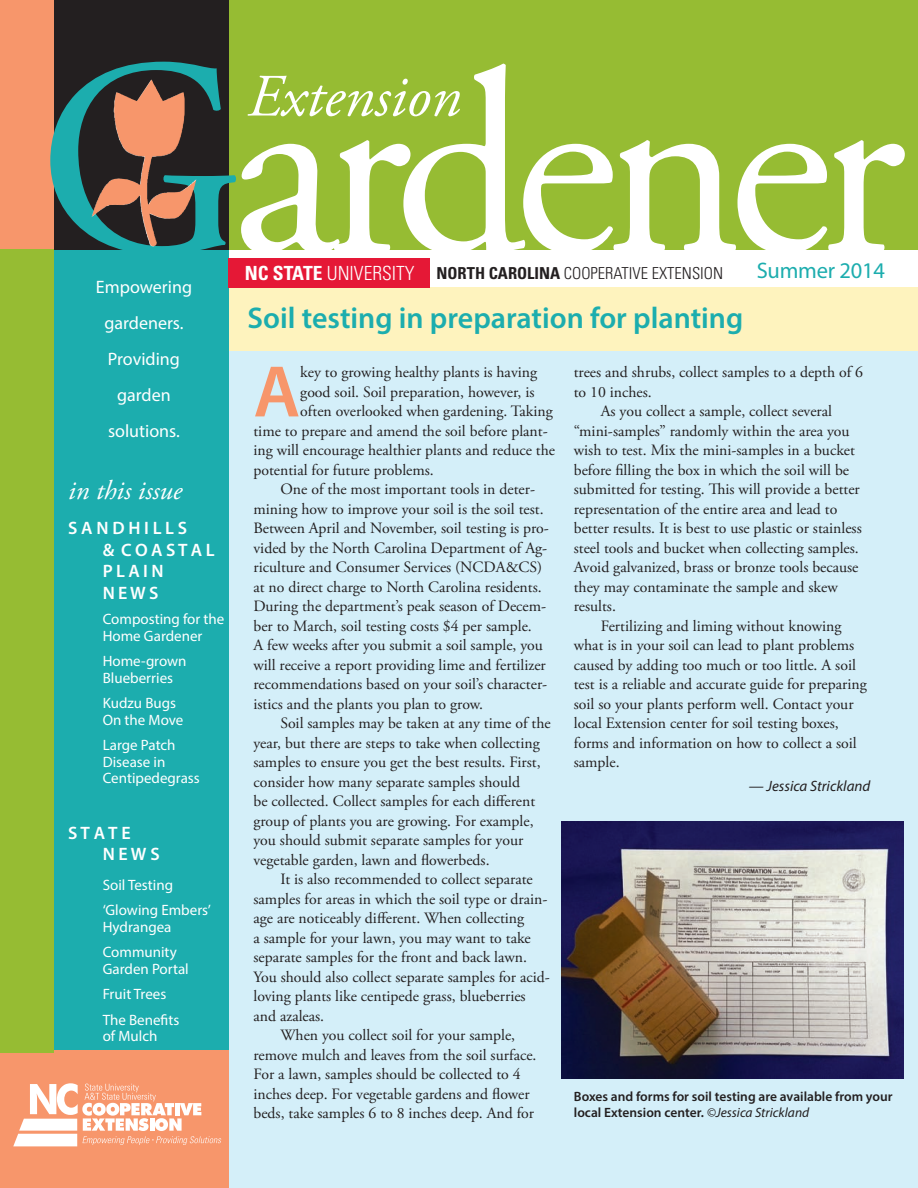
<style>
.page{position:relative;width:918px;height:1188px;background:#fff}
.page>*{position:absolute;margin:0;border:0;box-sizing:border-box;transform-origin:0 0}
.t1{font:261px "Adobe Garamond Pro";letter-spacing:-.05em;color:#fff}
.Body_Text{font:600 73.65px "Myriad Pro";color:#f7966b}
.t2{font:italic 60px "Adobe Garamond Pro";color:#fff}
.t3{font:600 30px "Myriad Pro";color:#1cadae}
.t4{font:italic 27px "Adobe Garamond Pro";color:#fff}
.t5{font:22.5px "Myriad Pro";letter-spacing:-.01em;color:#1cadae}
.t6{font:300 condensed 19.5px "Univers";color:#fff}
.t7{font:18px/36px "Myriad Pro";color:#fff;text-align:center}
.t8{font:600 18px "Myriad Pro";color:#fff}
.t9{font:300 condensed 16.5px "Univers";color:#231f20}
.Body_Text-2{font:15.75px/19.5px "Adobe Garamond Pro";color:#231f20}
.t10{font:15px/16.5px "Myriad Pro";color:#fff}
.Byline{font:italic 15px "Myriad Pro";color:#231f20}
.Cutline{font:600 13.5px/16.5px "Myriad Pro";color:#231f20}
.s1{font-size:279px;color:#1cadae}
.s2{font-weight:700}
.s3{font-weight:400;font-style:italic}
</style>
<div class="page">
<div style="left:54px;top:250px;width:176px;height:803px;background:#1cadae"></div>
<div style="left:0;top:1050px;width:230px;height:138px;background:#f7966b"></div>
<div style="left:0;top:0;width:54px;height:252px;background:#f7966b"></div>
<div style="left:54px;top:0;width:176px;height:250px;background:#231f20"></div>
<div style="left:230px;top:0;width:688px;height:252px;background:#96bc33"></div>
<div style="left:230px;top:351px;width:688px;height:837px;background:#d4eff9"></div>
<div style="left:230px;top:287px;width:688px;height:64px;background:#fef3be"></div>
<img style="left:92px;top:92px;width:60px;height:155px">
<div style="left:0;top:250px;width:54px;height:803px;background:#96bc33"></div>
<div style="left:230px;top:250px;width:688px;height:37px;background:#fff"></div>
<div style="left:228px;top:258px;width:202px;height:30px;background:#e51836"></div>
<svg style="left:13px;top:1083px;width:208px;height:63px"></svg>
<img style="left:562px;top:821px;width:342px;height:257px">
<p class="t1" style="left:38px;top:11px;width:869px"><span class="s1">G</span>ardener</p>
<p class="t2" style="left:248px;top:60px;width:215px">Extension</p>
<p class="t7" style="left:96px;top:268px;width:98px">Empowering gardeners.<br>Providing garden</p>
<p class="t7" style="left:108px;top:412px;width:73px">solutions.</p>
<p class="t4" style="left:68px;top:474px;width:115px">in this issue</p>
<p class="t8" style="left:68px;top:517px;width:120px">S A N D H I L L S</p>
<p class="t8" style="left:103px;top:538px;width:113px">&amp; C O A S T A L</p>
<p class="t8" style="left:103px;top:560px;width:62px">P L A I N</p>
<p class="t8" style="left:103px;top:581px;width:57px">N E W S</p>
<p class="t10" style="left:103px;top:611px;width:123px">Composting for the<br>Home Gardener</p>
<p class="t10" style="left:103px;top:653px;width:85px">Home-grown<br>Blueberries</p>
<p class="t10" style="left:103px;top:695px;width:82px">Kudzu Bugs<br>On the Move</p>
<p class="t10" style="left:103px;top:737px;width:99px">Large Patch<br>Disease in<br>Centipedegrass</p>
<p class="t8" style="left:68px;top:821px;width:64px">S T A T E</p>
<p class="t8" style="left:103px;top:842px;width:58px">N E W S</p>
<p class="t10" style="left:103px;top:876px;width:72px">Soil Testing</p>
<p class="t10" style="left:103px;top:902px;width:110px">‘Glowing Embers’<br>Hydrangea</p>
<p class="t10" style="left:103px;top:944px;width:88px">Community<br>Garden Portal</p>
<p class="t10" style="left:103px;top:986px;width:65px">Fruit Trees</p>
<p class="t10" style="left:103px;top:1011px;width:78px">The Benefits of Mulch</p>
<p class="t6" style="left:245px;top:262px;width:171px"><span class="s2">NC STATE</span> UNIVERSITY</p>
<p class="t9" style="left:437px;top:264px;width:288px"><span class="s2">NORTH CAROLINA</span> COOPERATIVE EXTENSION</p>
<p class="t5" style="left:757px;top:256px;width:130px">Summer 2014</p>
<p class="t3" style="left:248px;top:298px;width:497px">Soil testing in preparation for planting</p>
<p class="Body_Text" style="left:254px;top:345px;width:48px">A</p>
<p class="Body_Text-2" style="left:300px;top:363px;width:238px">key to growing healthy plants is having</p>
<p class="Body_Text-2" style="left:300px;top:383px;width:236px">good soil. Soil preparation, however, is</p>
<p class="Body_Text-2" style="left:300px;top:402px;width:254px">often overlooked when gardening. Taking</p>
<p class="Body_Text-2" style="left:253px;top:422px;width:296px">time to prepare and amend the soil before plant-</p>
<p class="Body_Text-2" style="left:253px;top:441px;width:303px">ing will encourage healthier plants and reduce the</p>
<p class="Body_Text-2" style="left:253px;top:461px;width:182px">potential for future problems.</p>
<p class="Body_Text-2" style="left:253px;top:480px;width:297px;text-indent:27px">One of the most important tools in deter&shy;mining how to improve your soil is the soil test.<br>Between April and November, soil testing is pro&shy;vided by the North Carolina Department of Ag&shy;riculture and Consumer Services (NCDA&amp;CS) at no direct charge to North Carolina residents.<br>During the department’s peak season of Decem&shy;ber to March, soil testing costs $4 per sample.<br>A few weeks after you submit a soil sample, you will receive a report providing lime and fertilizer recommendations based on your soil’s character&shy;istics and the plants you plan to grow.</p>
<p class="Body_Text-2" style="left:253px;top:714px;width:299px;text-indent:27px">Soil samples may be taken at any time of the year, but there are steps to take when collecting samples to ensure you get the best results. First, consider how many separate samples should<br>be collected. Collect samples for each different group of plants you are growing. For example, you should submit separate samples for your vegetable garden, lawn and flowerbeds.</p>
<p class="Body_Text-2" style="left:253px;top:870px;width:298px;text-indent:27px">It is also recommended to collect separate samples for areas in which the soil type or drain&shy;age are noticeably different. When collecting<br>a sample for your lawn, you may want to take separate samples for the front and back lawn.<br>You should also collect separate samples for acid&shy;loving plants like centipede grass, blueberries and azaleas.</p>
<p class="Body_Text-2" style="left:253px;top:1026px;width:285px;text-indent:27px">When you collect soil for your sample, remove mulch and leaves from the soil surface.<br>For a lawn, samples should be collected to 4 inches deep. For vegetable gardens and flower beds, take samples 6 to 8 inches deep. And for</p>
<p class="Body_Text-2" style="left:574px;top:363px;width:291px">trees and shrubs, collect samples to a depth of 6 to 10 inches.</p>
<p class="Body_Text-2" style="left:574px;top:402px;width:290px;text-indent:27px">As you collect a sample, collect several “mini-samples” randomly within the area you wish to test. Mix the mini-samples in a bucket before filling the box in which the soil will be submitted for testing. This will provide a better representation of the entire area and lead to better results. It is best to use plastic or stainless steel tools and bucket when collecting samples.<br>Avoid galvanized, brass or bronze tools because they may contaminate the sample and skew results.</p>
<p class="Body_Text-2" style="left:574px;top:617px;width:294px;text-indent:27px">Fertilizing and liming without knowing what is in your soil can lead to plant problems caused by adding too much or too little. A soil test is a reliable and accurate guide for preparing soil so your plants perform well. Contact your local Extension center for soil testing boxes, forms and information on how to collect a soil sample.</p>
<p class="Byline" style="left:749px;top:777px;width:123px">— Jessica Strickland</p>
<p class="Cutline" style="left:574px;top:1088px;width:320px">Boxes and forms for soil testing are available from your local Extension center. <span class="s3">©Jessica Strickland</span></p>
</div>
